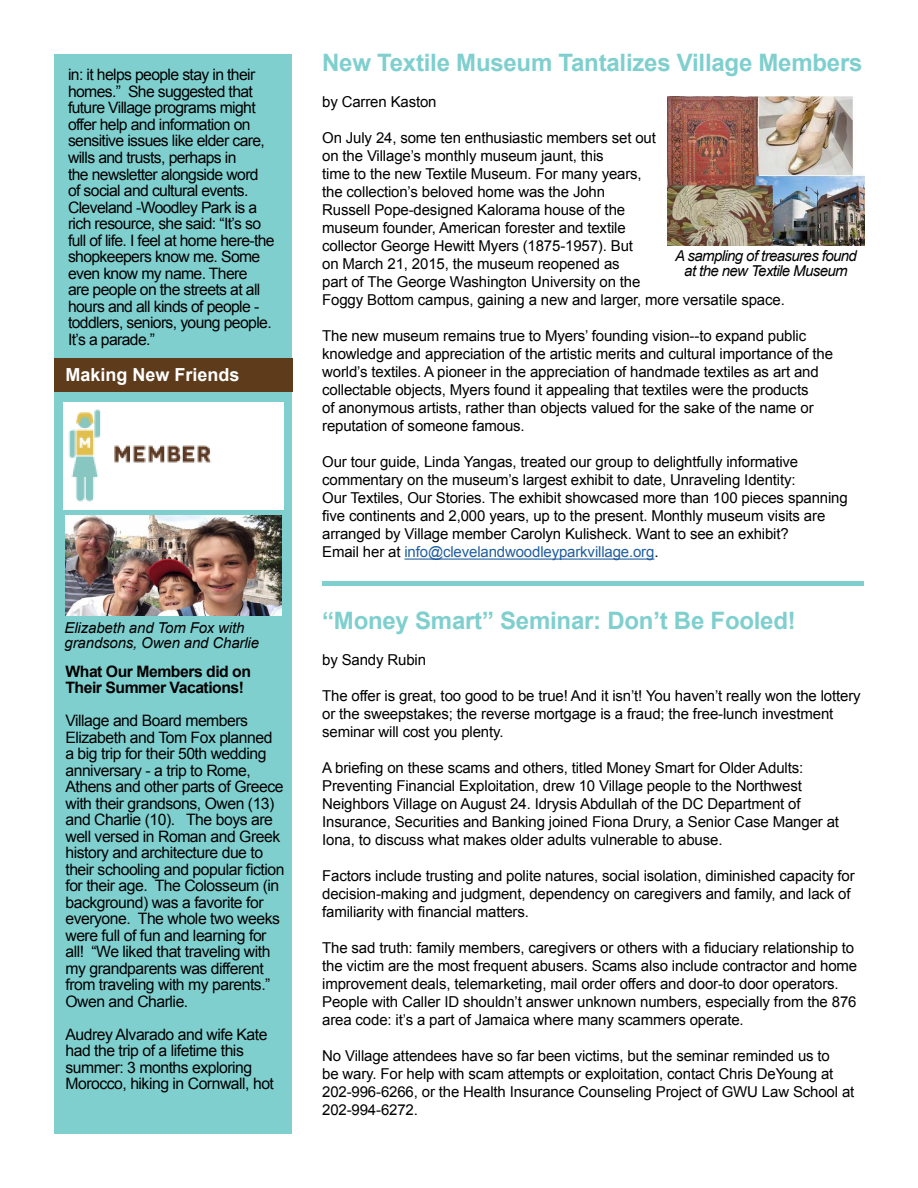
<style>
.page{position:relative;width:918px;height:1188px;background:#fff}
.page>*{position:absolute;margin:0;border:0;box-sizing:border-box;transform-origin:0 0}
.t1{font:700 24px "Arial";letter-spacing:-.01em;color:#7fcfcf}
.t2{font:700 18px "Arial";color:#fff}
.t3{font:15.75px/16.5px "Arial";letter-spacing:-.03em;color:#000}
.t4{font:700 15.75px/16.5px "Arial";letter-spacing:-.03em;color:#000}
.t5{font:15px/18px "Arial";letter-spacing:-.01em;color:#000}
.t6{font:italic 15px/15px "Arial";letter-spacing:-.04em;color:#000;text-align:center}
.t7{font:italic 15px/15px "Arial";letter-spacing:-.01em;color:#000}
.s1{color:#215e9e}
</style>
<div class="page">
<hr style="left:404px;top:559px;width:250px;height:1px;background:#215e9e">
<div style="left:54px;top:54px;width:238px;height:1080px;background:#7fcfcf"></div>
<img style="left:667px;top:96px;width:198px;height:149px">
<hr style="left:322px;top:581px;width:542px;height:4px;background:#7fcfcf">
<img style="left:66px;top:515px;width:216px;height:101px">
<img style="left:63px;top:403px;width:221px;height:106px">
<div style="left:54px;top:358px;width:239px;height:34px;background:#5e3b1b"></div>
<p class="t3" style="left:68px;top:67px;width:208px">in: it helps people stay in their homes.” She suggested that future Village programs might offer help and information on sensitive issues like elder care, wills and trusts, perhaps in<br>the newsletter alongside word of social and cultural events.<br>Cleveland -Woodley Park is a rich resource, she said: “It’s so full of life. I feel at home here-the shopkeepers know me. Some even know my name. There<br>are people on the streets at all hours and all kinds of people - toddlers, seniors, young people.<br>It’s a parade.”</p>
<p class="t2" style="left:66px;top:363px;width:176px">Making New Friends</p>
<p class="t7" style="left:65px;top:620px;width:196px">Elizabeth and Tom Fox with grandsons, Owen and Charlie</p>
<p class="t4" style="left:65px;top:664px;width:187px">What Our Members did on<br>Their Summer Vacations!</p>
<p class="t3" style="left:65px;top:713px;width:221px">Village and Board members<br>Elizabeth and Tom Fox planned a big trip for their 50th wedding anniversary - a trip to Rome,<br>Athens and other parts of Greece with their grandsons, Owen (13) and Charlie (10). The boys are well versed in Roman and Greek history and architecture due to their schooling and popular fiction for their age. The Colosseum (in background) was a favorite for everyone. The whole two weeks were full of fun and learning for all! “We liked that traveling with my grandparents was different from traveling with my parents.”<br>Owen and Charlie.</p>
<p class="t3" style="left:65px;top:1026px;width:210px">Audrey Alvarado and wife Kate had the trip of a lifetime this summer: 3 months exploring<br>Morocco, hiking in Cornwall, hot</p>
<h1 class="t1" style="left:322px;top:47px;width:542px">New Textile Museum Tantalizes Village Members</h1>
<p class="t5" style="left:322px;top:93px;width:116px">by Carren Kaston</p>
<p class="t5" style="left:322px;top:129px;width:464px">On July 24, some ten enthusiastic members set out<br>on the Village’s monthly museum jaunt, this<br>time to the new Textile Museum. For many years,<br>the collection’s beloved home was the John<br>Russell Pope-designed Kalorama house of the<br>museum founder, American forester and textile<br>collector George Hewitt Myers (1875-1957). But<br>on March 21, 2015, the museum reopened as<br>part of The George Washington University on the<br>Foggy Bottom campus, gaining a new and larger, more versatile space.</p>
<p class="t5" style="left:322px;top:327px;width:512px">The new museum remains true to Myers’ founding vision--to expand public knowledge and appreciation of the artistic merits and cultural importance of the world’s textiles. A pioneer in the appreciation of handmade textiles as art and collectable objects, Myers found it appealing that textiles were the products<br>of anonymous artists, rather than objects valued for the sake of the name or reputation of someone famous.</p>
<p class="t5" style="left:322px;top:453px;width:527px">Our tour guide, Linda Yangas, treated our group to delightfully informative commentary on the museum’s largest exhibit to date, Unraveling Identity:<br>Our Textiles, Our Stories. The exhibit showcased more than 100 pieces spanning five continents and 2,000 years, up to the present. Monthly museum visits are arranged by Village member Carolyn Kulisheck. Want to see an exhibit?<br>Email her at <span class="s1">info@clevelandwoodleyparkvillage.org</span>.</p>
<p class="t6" style="left:675px;top:248px;width:183px">A sampling of treasures found at the new Textile Museum</p>
<h1 class="t1" style="left:322px;top:604px;width:475px">“Money Smart” Seminar: Don’t Be Fooled!</h1>
<p class="t5" style="left:322px;top:651px;width:105px">by Sandy Rubin</p>
<p class="t5" style="left:322px;top:687px;width:540px">The offer is great, too good to be true! And it isn’t! You haven’t really won the lottery or the sweepstakes; the reverse mortgage is a fraud; the free-lunch investment seminar will cost you plenty.</p>
<p class="t5" style="left:322px;top:759px;width:518px">A briefing on these scams and others, titled Money Smart for Older Adults:<br>Preventing Financial Exploitation, drew 10 Village people to the Northwest Neighbors Village on August 24. Idrysis Abdullah of the DC Department of Insurance, Securities and Banking joined Fiona Drury, a Senior Case Manger at Iona, to discuss what makes older adults vulnerable to abuse.</p>
<p class="t5" style="left:322px;top:867px;width:534px">Factors include trusting and polite natures, social isolation, diminished capacity for decision-making and judgment, dependency on caregivers and family, and lack of familiarity with financial matters.</p>
<p class="t5" style="left:322px;top:939px;width:537px">The sad truth: family members, caregivers or others with a fiduciary relationship to the victim are the most frequent abusers. Scams also include contractor and home improvement deals, telemarketing, mail order offers and door-to door operators.<br>People with Caller ID shouldn’t answer unknown numbers, especially from the 876 area code: it’s a part of Jamaica where many scammers operate.</p>
<p class="t5" style="left:322px;top:1047px;width:534px">No Village attendees have so far been victims, but the seminar reminded us to<br>be wary. For help with scam attempts or exploitation, contact Chris DeYoung at 202-996-6266, or the Health Insurance Counseling Project of GWU Law School at 202-994-6272.</p>
</div>
